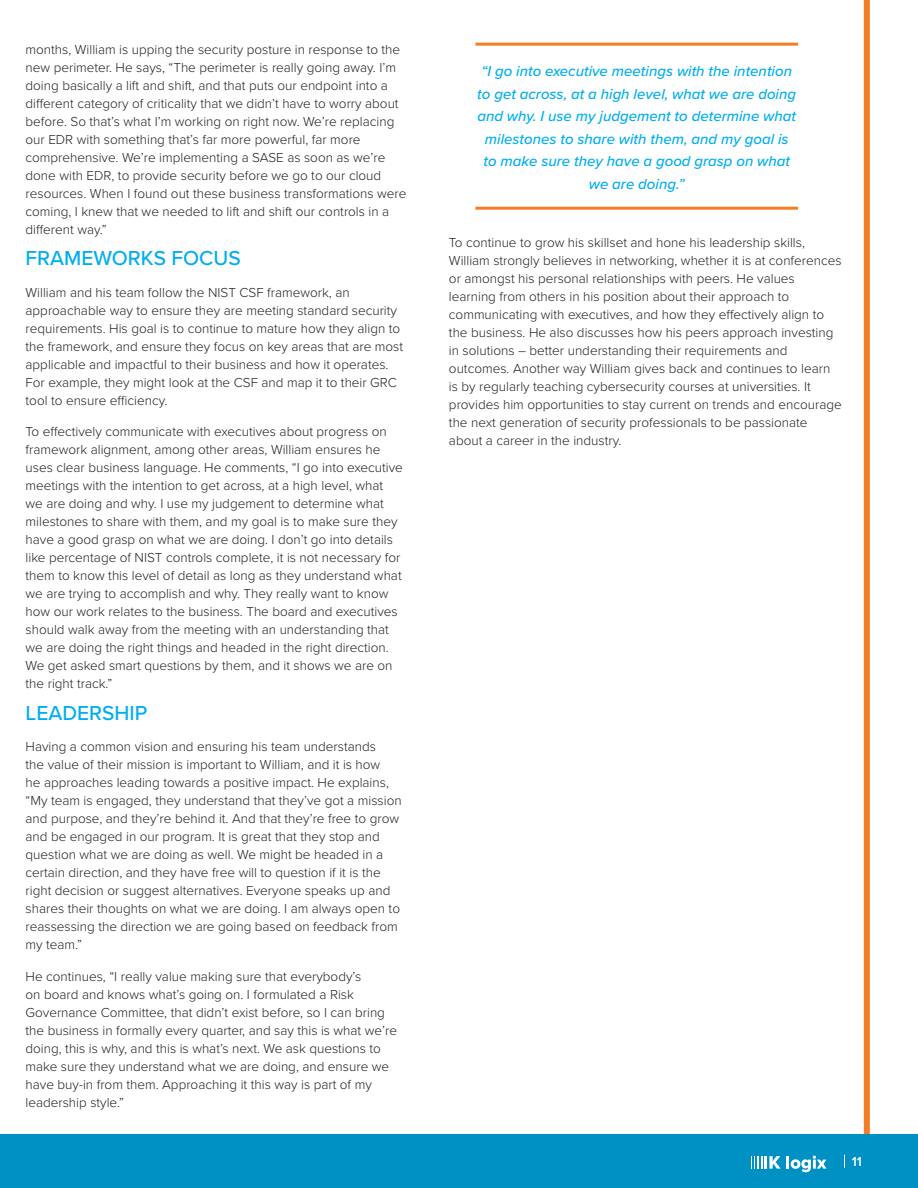
<style>
.page{position:relative;width:918px;height:1188px;background:#fff}
.page>*{position:absolute;margin:0;border:0;box-sizing:border-box;transform-origin:0 0}
.Body_Text{font:500 21px "Proxima Nova";color:#00aeef}
.Body_Text-2{font:italic 500 15px/22.5px "Proxima Nova";color:#00aeef;text-align:center}
.Body_Text-3{font:300 13.5px/18px "Proxima Nova";color:#231f20}
.t1{font:600 13.5px "Proxima Nova";color:#fff}
</style>
<div class="page">
<div style="left:0;top:1135px;width:918px;height:53px;background:#0091c4"></div>
<svg style="left:844px;top:1155px;width:1px;height:13px"></svg>
<svg style="left:751px;top:1156px;width:76px;height:16px"></svg>
<div style="left:864px;top:0;width:6px;height:1134px;background:#f47e25"></div>
<hr style="left:475px;top:43px;width:323px;height:3px;background:#f47e25">
<hr style="left:475px;top:207px;width:323px;height:3px;background:#f47e25">
<p class="Body_Text-3" style="left:26px;top:40px;width:382px">months, William is upping the security posture in response to the new perimeter. He says, “The perimeter is really going away. I’m doing basically a lift and shift, and that puts our endpoint into a different category of criticality that we didn’t have to worry about before. So that’s what I’m working on right now. We’re replacing our EDR with something that’s far more powerful, far more comprehensive. We’re implementing a SASE as soon as we’re done with EDR, to provide security before we go to our cloud resources. When I found out these business transformations were coming, I knew that we needed to lift and shift our controls in a different way.”</p>
<p class="Body_Text" style="left:26px;top:243px;width:217px">FRAMEWORKS FOCUS</p>
<p class="Body_Text-3" style="left:26px;top:283px;width:379px">William and his team follow the NIST CSF framework, an approachable way to ensure they are meeting standard security requirements. His goal is to continue to mature how they align to the framework, and ensure they focus on key areas that are most applicable and impactful to their business and how it operates.<br>For example, they might look at the CSF and map it to their GRC tool to ensure efficiency.</p>
<p class="Body_Text-3" style="left:26px;top:422px;width:379px">To effectively communicate with executives about progress on framework alignment, among other areas, William ensures he uses clear business language. He comments, “I go into executive meetings with the intention to get across, at a high level, what we are doing and why. I use my judgement to determine what milestones to share with them, and my goal is to make sure they have a good grasp on what we are doing. I don’t go into details like percentage of NIST controls complete, it is not necessary for them to know this level of detail as long as they understand what we are trying to accomplish and why. They really want to know how our work relates to the business. The board and executives should walk away from the meeting with an understanding that we are doing the right things and headed in the right direction.<br>We get asked smart questions by them, and it shows we are on the right track.”</p>
<p class="Body_Text" style="left:26px;top:697px;width:123px">LEADERSHIP</p>
<p class="Body_Text-3" style="left:26px;top:737px;width:378px">Having a common vision and ensuring his team understands<br>the value of their mission is important to William, and it is how<br>he approaches leading towards a positive impact. He explains, “My team is engaged, they understand that they’ve got a mission and purpose, and they’re behind it. And that they’re free to grow and be engaged in our program. It is great that they stop and question what we are doing as well. We might be headed in a certain direction, and they have free will to question if it is the right decision or suggest alternatives. Everyone speaks up and shares their thoughts on what we are doing. I am always open to reassessing the direction we are going based on feedback from my team.”</p>
<p class="Body_Text-3" style="left:26px;top:967px;width:373px">He continues, “I really value making sure that everybody’s<br>on board and knows what’s going on. I formulated a Risk Governance Committee, that didn’t exist before, so I can bring the business in formally every quarter, and say this is what we’re doing, this is why, and this is what’s next. We ask questions to make sure they understand what we are doing, and ensure we have buy-in from them. Approaching it this way is part of my leadership style.”</p>
<p class="Body_Text-2" style="left:477px;top:59px;width:320px">“I go into executive meetings with the intention to get across, at a high level, what we are doing and why. I use my judgement to determine what milestones to share with them, and my goal is to make sure they have a good grasp on what we are doing.”</p>
<p class="Body_Text-3" style="left:449px;top:232px;width:394px">To continue to grow his skillset and hone his leadership skills, William strongly believes in networking, whether it is at conferences or amongst his personal relationships with peers. He values learning from others in his position about their approach to communicating with executives, and how they effectively align to the business. He also discusses how his peers approach investing in solutions – better understanding their requirements and outcomes. Another way William gives back and continues to learn is by regularly teaching cybersecurity courses at universities. It provides him opportunities to stay current on trends and encourage the next generation of security professionals to be passionate about a career in the industry.</p>
<p class="t1" style="left:852px;top:1151px;width:12px">11</p>
</div>
